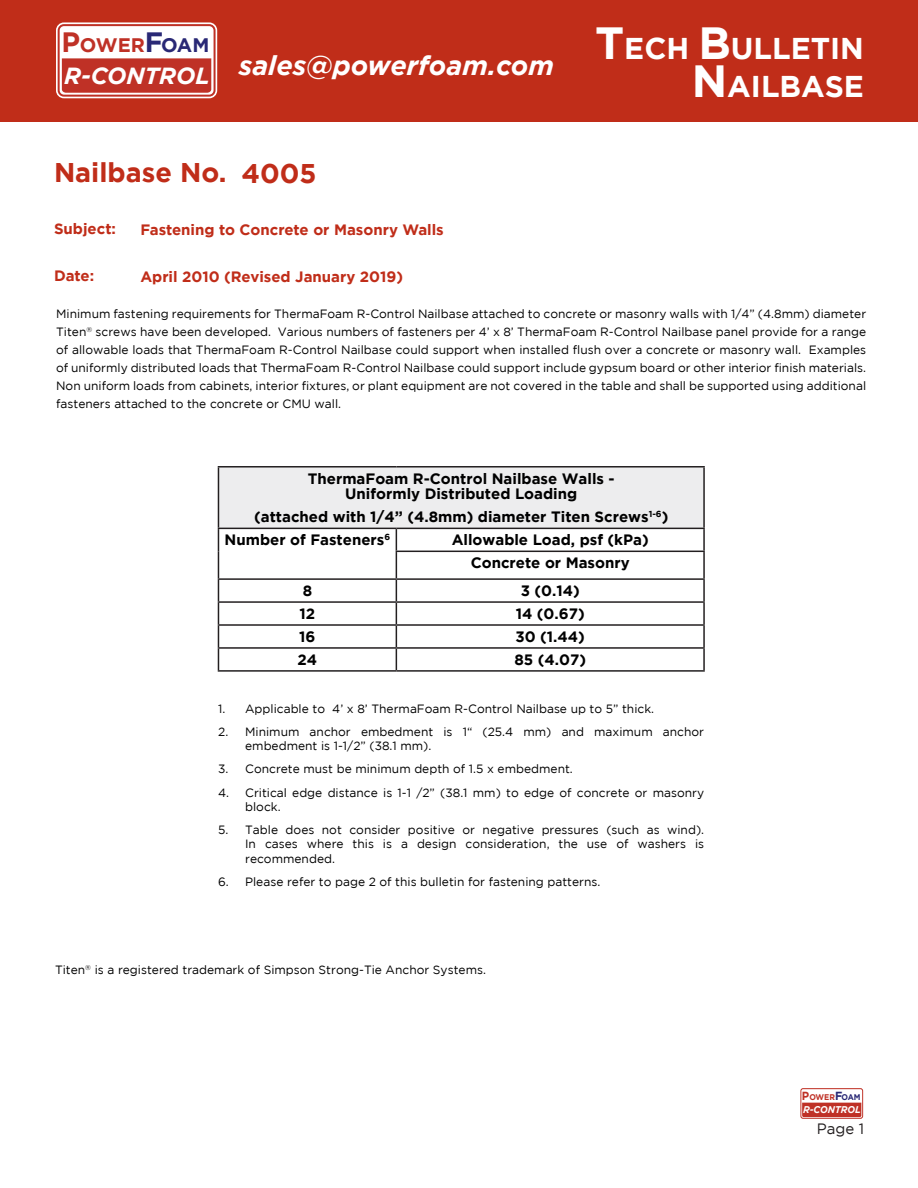
<style>
.page{position:relative;width:918px;height:1188px;background:#fff}
.page>*{position:absolute;margin:0;border:0;box-sizing:border-box;transform-origin:0 0}
.t1{font:700 30px/37.5px "Gotham";color:#fff;text-align:right}
.t2{font:italic 700 27px "Gotham";color:#fff}
.Body_Copy{font:700 27px "Gotham";color:#c02d19}
.Technical_Bulletin_N{font:700 27px "Gotham";color:#c02d19}
.t3{font:italic 700 23.25px "Gotham";color:#fff}
.t4{font:700 19.5px "Gotham";color:#bf3126}
.Technical_Bulletin_T{font:700 15px/15px "Gotham";color:#000;text-align:center}
.Technical_Bulletin_H{font:700 15px "Gotham";color:#c02d19}
.Technical_Bulletin_B{font:700 15px "Gotham";color:#000}
.Body_Copy_Justified{font:700 15px "Gotham";color:#c02d19}
.Page_Number{font:15px "Gotham";color:#231f20}
.Technical_Bulletin_B-2{font:12px/18px "Gotham";color:#000;text-align:justify}
.t5{font:italic 700 9.75px "Gotham";color:#fff;scale:.94 1}
.t6{font:700 8.25px "Gotham";color:#bf3126;scale:.94 1}
.s1{font-size:27.9px}
.s2{font-size:27.9px;color:#292875}
.s3{color:#292875}
.s4{font-size:45px}
.s5{font-size:11.7px}
.s6{font-size:11.7px;color:#292875}
</style>
<div class="page">
<div style="left:800px;top:1088px;width:64px;height:31px;border:2px solid #fff;border-radius:2px"></div>
<div style="left:801px;top:1089px;width:62px;height:29px;background:#fff;border-radius:2px"></div>
<div style="left:800px;top:1088px;width:63px;height:31px;border:1px solid #bf3126;border-radius:2px"></div>
<svg style="left:802px;top:1103px;width:59px;height:14px"></svg>
<div style="left:0;top:0;width:918px;height:122px;background:#c02d19"></div>
<div style="left:56px;top:22px;width:161px;height:76px;border:5px solid #fff;border-radius:5px"></div>
<div style="left:59px;top:25px;width:156px;height:71px;background:#fff;border-radius:5px"></div>
<div style="left:58px;top:24px;width:158px;height:73px;border:2px solid #bf3126;border-radius:5px"></div>
<div style="left:62px;top:58px;width:149px;height:35px;background:#bf3126"></div>
<div style="left:218px;top:467px;width:486px;height:61px;background:#ededee"></div>
<hr style="left:218px;top:466px;width:178px;height:2px;background:#231f20">
<hr style="left:218px;top:468px;width:1px;height:60px;background:#231f20">
<hr style="left:396px;top:466px;width:309px;height:2px;background:#231f20">
<hr style="left:703px;top:468px;width:2px;height:60px;background:#231f20">
<hr style="left:218px;top:528px;width:178px;height:1px;background:#231f20">
<hr style="left:396px;top:528px;width:309px;height:1px;background:#231f20">
<hr style="left:703px;top:529px;width:2px;height:22px;background:#231f20">
<hr style="left:396px;top:551px;width:309px;height:1px;background:#231f20">
<hr style="left:703px;top:552px;width:2px;height:26px;background:#231f20">
<hr style="left:218px;top:578px;width:178px;height:2px;background:#231f20">
<hr style="left:396px;top:578px;width:309px;height:2px;background:#231f20">
<hr style="left:703px;top:580px;width:2px;height:21px;background:#231f20">
<hr style="left:218px;top:601px;width:178px;height:2px;background:#231f20">
<hr style="left:396px;top:601px;width:309px;height:2px;background:#231f20">
<hr style="left:703px;top:603px;width:2px;height:21px;background:#231f20">
<hr style="left:218px;top:624px;width:178px;height:2px;background:#231f20">
<hr style="left:396px;top:624px;width:309px;height:2px;background:#231f20">
<hr style="left:703px;top:626px;width:2px;height:21px;background:#231f20">
<hr style="left:218px;top:647px;width:178px;height:2px;background:#231f20">
<svg style="left:218px;top:529px;width:1px;height:141px"></svg>
<hr style="left:396px;top:647px;width:309px;height:2px;background:#231f20">
<svg style="left:396px;top:529px;width:1px;height:141px"></svg>
<hr style="left:703px;top:649px;width:2px;height:21px;background:#231f20">
<hr style="left:218px;top:670px;width:178px;height:2px;background:#231f20">
<hr style="left:396px;top:670px;width:309px;height:2px;background:#231f20">
<p class="t4" style="left:61px;top:34px;width:150px"><span class="s1">P</span>OWER<span class="s2">F</span><span class="s3">OAM</span></p>
<p class="t3" style="left:64px;top:62px;width:147px">R-CONTROL</p>
<p class="t2" style="left:239px;top:50px;width:317px">sales@powerfoam.com</p>
<p class="Body_Copy" style="left:54px;top:157px;width:174px">Nailbase No.</p>
<p class="Technical_Bulletin_N" style="left:242px;top:158px;width:77px">4005</p>
<p class="Body_Copy_Justified" style="left:54px;top:220px;width:64px">Subject:</p>
<p class="Body_Copy_Justified" style="left:54px;top:267px;width:42px">Date:</p>
<p class="Technical_Bulletin_H" style="left:140px;top:221px;width:305px">Fastening to Concrete or Masonry Walls</p>
<p class="Technical_Bulletin_H" style="left:140px;top:268px;width:264px">April 2010 (Revised January 2019)</p>
<p class="t1" style="left:595px;top:29px;width:270px"><span class="s4">T</span>ECH <span class="s4">B</span>ULLETIN<br><span class="s4">N</span>AILBASE</p>
<p class="Technical_Bulletin_B-2" style="left:56px;top:304px;width:812px">Minimum fastening requirements for ThermaFoam R-Control Nailbase attached to concrete or masonry walls with 1/4” (4.8mm) diameter Titen<sup>®</sup> screws have been developed. Various numbers of fasteners per 4’ x 8’ ThermaFoam R-Control Nailbase panel provide for a range of allowable loads that ThermaFoam R-Control Nailbase could support when installed flush over a concrete or masonry wall. Examples of uniformly distributed loads that ThermaFoam R-Control Nailbase could support include gypsum board or other interior finish materials.<br>Non uniform loads from cabinets, interior fixtures, or plant equipment are not covered in the table and shall be supported using additional fasteners attached to the concrete or CMU wall.</p>
<p class="Technical_Bulletin_T" style="left:308px;top:471px;width:308px">ThermaFoam R-Control Nailbase Walls -<br>Uniformly Distributed Loading</p>
<p class="Technical_Bulletin_T" style="left:254px;top:509px;width:416px">(attached with 1/4” (4.8mm) diameter Titen Screws<sup>1-6</sup>)</p>
<p class="Technical_Bulletin_T" style="left:225px;top:532px;width:167px">Number of Fasteners<sup>6</sup></p>
<p class="Technical_Bulletin_T" style="left:452px;top:532px;width:199px">Allowable Load, psf (kPa)</p>
<p class="Technical_Bulletin_B" style="left:471px;top:554px;width:161px">Concrete or Masonry</p>
<p class="Technical_Bulletin_B" style="left:303px;top:582px;width:11px">8</p>
<p class="Technical_Bulletin_B" style="left:521px;top:582px;width:61px">3 (0.14)</p>
<p class="Technical_Bulletin_B" style="left:300px;top:605px;width:17px">12</p>
<p class="Technical_Bulletin_B" style="left:516px;top:605px;width:70px">14 (0.67)</p>
<p class="Technical_Bulletin_B" style="left:299px;top:628px;width:18px">16</p>
<p class="Technical_Bulletin_B" style="left:516px;top:628px;width:71px">30 (1.44)</p>
<p class="Technical_Bulletin_B" style="left:298px;top:651px;width:21px">24</p>
<p class="Technical_Bulletin_B" style="left:514px;top:651px;width:73px">85 (4.07)</p>
<p class="Technical_Bulletin_B-2" style="left:218px;top:700px;width:437px">1. Applicable to 4’ x 8’ ThermaFoam R-Control Nailbase up to 5” thick.</p>
<p class="Technical_Bulletin_B-2" style="left:245px;top:724px;width:460px;line-height:14.4px;text-indent:-27px">2. Minimum anchor embedment is 1“ (25.4 mm) and maximum anchor embedment is 1-1/2” (38.1 mm).</p>
<p class="Technical_Bulletin_B-2" style="left:218px;top:760px;width:356px">3. Concrete must be minimum depth of 1.5 x embedment.</p>
<p class="Technical_Bulletin_B-2" style="left:245px;top:785px;width:461px;line-height:14.4px;text-indent:-27px">4. Critical edge distance is 1-1 /2” (38.1 mm) to edge of concrete or masonry block.</p>
<p class="Technical_Bulletin_B-2" style="left:245px;top:822px;width:461px;line-height:14.4px;text-indent:-27px">5. Table does not consider positive or negative pressures (such as wind).<br>In cases where this is a design consideration, the use of washers is recommended.</p>
<p class="Technical_Bulletin_B-2" style="left:218px;top:872px;width:384px">6. Please refer to page 2 of this bulletin for fastening patterns.</p>
<p class="Technical_Bulletin_B-2" style="left:55px;top:961px;width:432px">Titen<sup>®</sup> is a registered trademark of Simpson Strong-Tie Anchor Systems.</p>
<p class="t6" style="left:802px;top:1092px;width:64px"><span class="s5">P</span>OWER<span class="s6">F</span><span class="s3">OAM</span></p>
<p class="t5" style="left:803px;top:1104px;width:63px">R-CONTROL</p>
<p class="Page_Number" style="left:817px;top:1120px;width:49px">Page 1</p>
</div>
